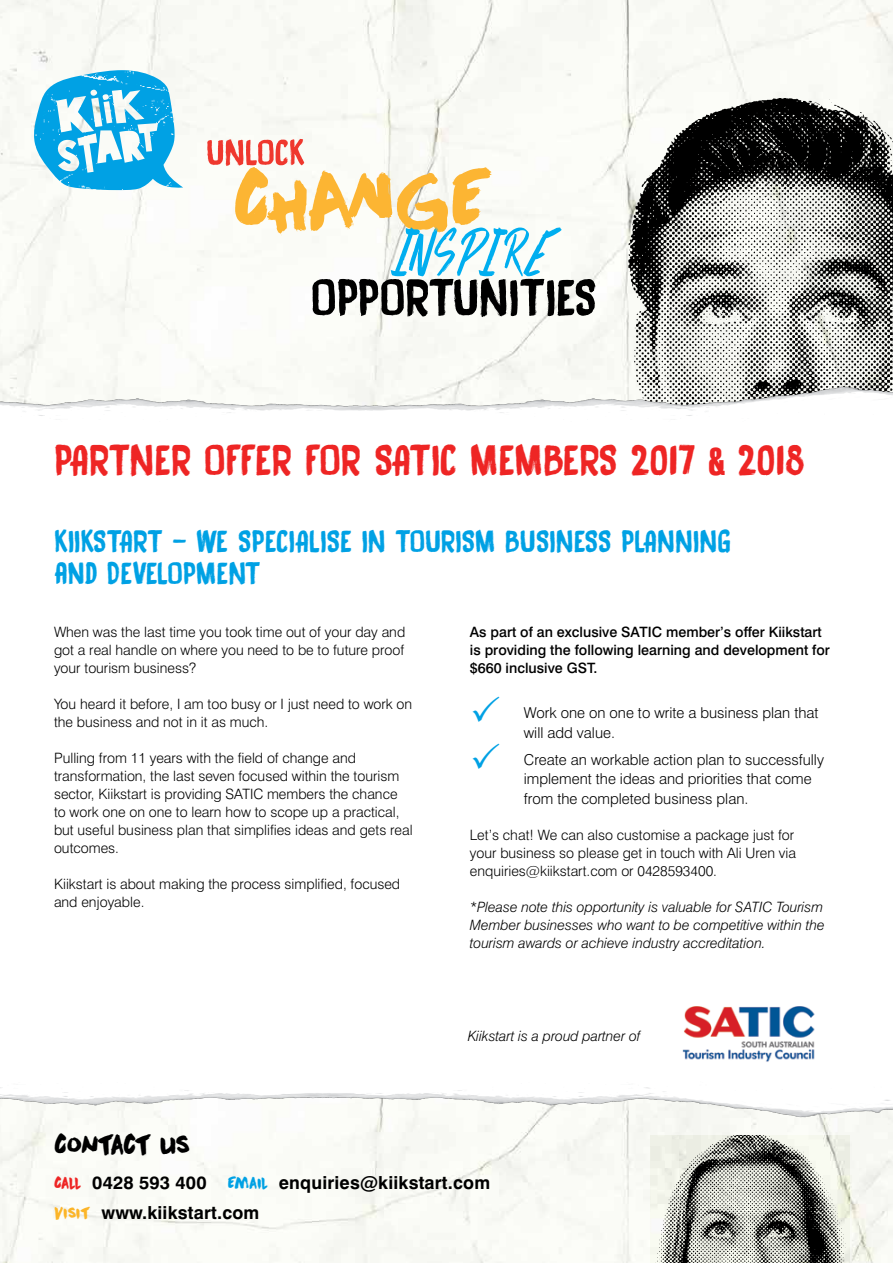
<style>
.page{position:relative;width:893px;height:1263px;background:#fff}
.page>*{position:absolute;margin:0;border:0;box-sizing:border-box;transform-origin:0 0}
.t1{font:37.5px "DK Black Bamboo";color:#ee2524}
.t2{font:27px/32.4px "DK Black Bamboo";color:#00a1e4}
.t3{font:25.5px "DK Downward Fall";letter-spacing:-.04em;color:#000}
.t4{font:700 18px/30px "Swiss 721 BT";letter-spacing:.01em;color:#000}
.t5{font:300 15px/19.5px "Swiss 721 BT";color:#000}
.t6{font:300 14.25px/18px "Swiss 721 BT";color:#000}
.t7{font:italic 300 14.25px/18px "Swiss 721 BT";color:#000;text-align:justify}
.t8{font:500 14.25px/18px "Swiss 721 BT";color:#000}
.s1{font-family:"Swiss 911 BT Extra Compressed"}
.s2{color:#00a1e4}
.s3{font-family:"DK Downward Fall";font-weight:400;font-size:15px;color:#ee2524}
.s4{font-family:"DK Downward Fall";font-weight:400;font-size:15px;color:#00a1e4}
.s5{font-family:"DK Downward Fall";font-weight:400;font-size:15px;color:#fcb528}
</style>
<div class="page">
<div style="left:0;top:1123px;width:893px;height:140px;background:#fafbf6"></div>
<img style="left:0;top:1087px;width:893px;height:36px">
<div style="left:0;top:0;width:893px;height:380px;background:#fafbf6"></div>
<img style="left:623px;top:91px;width:270px;height:289px">
<svg style="left:207px;top:139px;width:388px;height:178px"></svg>
<img style="left:33px;top:70px;width:150px;height:120px">
<img style="left:650px;top:1135px;width:200px;height:128px">
<img style="left:0;top:380px;width:893px;height:36px">
<img style="left:682px;top:1006px;width:133px;height:56px">
<h1 class="t1" style="left:54px;top:433px;width:753px">PARTNER OFFER FOR SATIC MEMBERS 2017 <span class="s1">&amp;</span> 2018</h1>
<h2 class="t2" style="left:54px;top:523px;width:678px">KIIKSTART - WE SPECIALISE IN TOURISM BUSINESS PLANNING and DEVELOPMENT</h2>
<p class="t6" style="left:54px;top:623px;width:353px;text-align:justify">When was the last time you took time out of your day and got a real handle on where you need to be to future proof your tourism business?</p>
<p class="t6" style="left:54px;top:695px;width:360px">You heard it before, I am too busy or I just need to work on the business and not in it as much.</p>
<p class="t6" style="left:54px;top:749px;width:360px">Pulling from 11 years with the field of change and transformation, the last seven focused within the tourism sector, Kiikstart is providing SATIC members the chance to work one on one to learn how to scope up a practical, but useful business plan that simplifies ideas and gets real outcomes.</p>
<p class="t6" style="left:54px;top:875px;width:348px">Kiikstart is about making the process simplified, focused and enjoyable.</p>
<p class="t8" style="left:470px;top:623px;width:362px">As part of an exclusive SATIC member’s offer Kiikstart is providing the following learning and development for $660 inclusive GST.</p>
<p class="t5" style="left:524px;top:703px;width:296px;text-indent:-54px"><span class="s2">✓</span> Work one on one to write a business plan that will add value.</p>
<p class="t5" style="left:524px;top:749px;width:302px;text-indent:-54px"><span class="s2">✓</span> Create an workable action plan to successfully implement the ideas and priorities that come from the completed business plan.</p>
<p class="t6" style="left:470px;top:826px;width:328px">Let’s chat! We can also customise a package just for your business so please get in touch with Ali Uren via enquiries@kiikstart.com or 0428593400.</p>
<p class="t7" style="left:470px;top:898px;width:356px">*Please note this opportunity is valuable for SATIC Tourism Member businesses who want to be competitive within the tourism awards or achieve industry accreditation.</p>
<p class="t7" style="left:468px;top:1026px;width:174px">Kiikstart is a proud partner of</p>
<h3 class="t3" style="left:54px;top:1128px;width:138px">Contact us</h3>
<p class="t4" style="left:54px;top:1167px;width:438px"><span class="s3">Call</span> 0428 593 400 <span class="s4">Email</span> enquiries@kiikstart.com<br><span class="s5">Visit</span> www.kiikstart.com</p>
</div>
